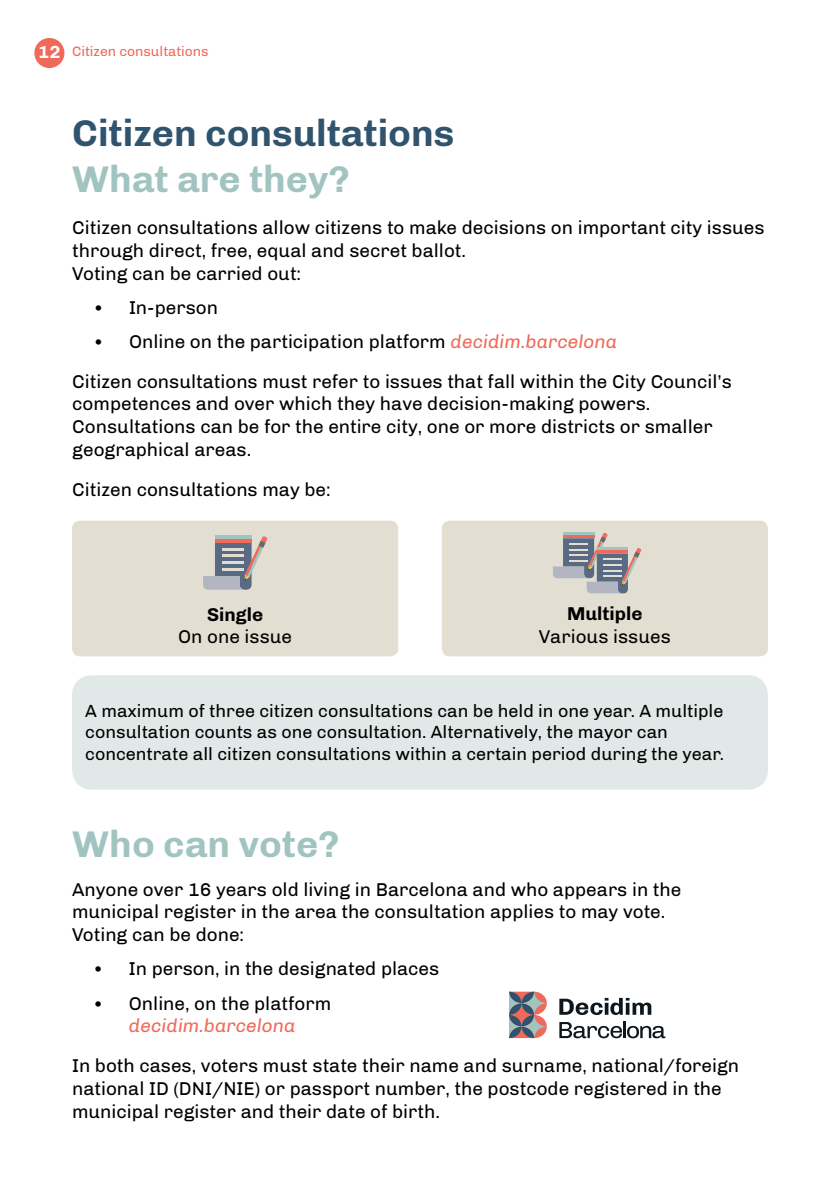
<style>
.page{position:relative;width:840px;height:1191px;background:#fff}
.page>*{position:absolute;margin:0;border:0;box-sizing:border-box;transform-origin:0 0}
.t1{font:700 38px "Chivo";color:#a2c4c0}
.t2{font:700 38px "Chivo";color:#30536e}
.t3{font:19px/22.8px "Chivo";color:#000}
.t4{font:700 19px "Chivo";color:#000}
.t5{font:18px/21.6px "Chivo";color:#000}
.t6{font:14px "Chivo";color:#ef6a5a}
.s1{font-weight:700;font-size:18px;color:#fff}
.s2{font-size:18px}
.s3{font-style:italic;color:#ef6a5a}
</style>
<div class="page">
<div style="left:34px;top:38px;width:30px;height:30px;background:#ef6a5a;border-radius:50%"></div>
<div style="left:72px;top:520px;width:326px;height:136px;background:#e3ded2;border-radius:8px"></div>
<div style="left:441px;top:520px;width:326px;height:136px;background:#e3ded2;border-radius:8px"></div>
<div style="left:72px;top:675px;width:695px;height:114px;background:#e0e9e7;border-radius:20px"></div>
<hr style="left:215px;top:535px;width:36px;height:4px;background:#a2c4c0">
<svg style="left:203px;top:536px;width:64px;height:53px"></svg>
<svg style="left:553px;top:532px;width:88px;height:61px"></svg>
<svg style="left:559px;top:998px;width:92px;height:17px"></svg>
<svg style="left:559px;top:1021px;width:106px;height:17px"></svg>
<svg style="left:509px;top:991px;width:37px;height:47px;background:#9a8184"></svg>
<p class="t6" style="left:38px;top:43px;width:172px"><span class="s1">12</span> Citizen consultations</p>
<h1 class="t2" style="left:72px;top:111px;width:383px">Citizen consultations</h1>
<h1 class="t1" style="left:72px;top:156px;width:279px">What are they?</h1>
<p class="t3" style="left:72px;top:216px;width:693px">Citizen consultations allow citizens to make decisions on important city issues through direct, free, equal and secret ballot.<br>Voting can be carried out:</p>
<p class="t3" style="left:93px;top:296px;width:126px"><span class="s2">•</span> In-person</p>
<p class="t3" style="left:72px;top:321px;width:660px;line-height:39.8px;text-indent:21px"><span class="s2">•</span> Online on the participation platform <span class="s3">decidim.barcelona<br></span>Citizen consultations must refer to issues that fall within the City Council’s</p>
<p class="t3" style="left:72px;top:392px;width:641px">competences and over which they have decision-making powers.<br>Consultations can be for the entire city, one or more districts or smaller geographical areas.</p>
<p class="t3" style="left:72px;top:478px;width:260px">Citizen consultations may be:</p>
<p class="t4" style="left:207px;top:603px;width:57px">Single</p>
<p class="t3" style="left:178px;top:625px;width:115px">On one issue</p>
<p class="t4" style="left:567px;top:602px;width:77px">Multiple</p>
<p class="t3" style="left:538px;top:625px;width:133px">Various issues</p>
<p class="t5" style="left:85px;top:700px;width:640px">A maximum of three citizen consultations can be held in one year. A multiple consultation counts as one consultation. Alternatively, the mayor can concentrate all citizen consultations within a certain period during the year.</p>
<h1 class="t1" style="left:72px;top:821px;width:269px">Who can vote?</h1>
<p class="t3" style="left:72px;top:877px;width:610px">Anyone over 16 years old living in Barcelona and who appears in the municipal register in the area the consultation applies to may vote.<br>Voting can be done:</p>
<p class="t3" style="left:93px;top:957px;width:348px"><span class="s2">•</span> In person, in the designated places</p>
<p class="t3" style="left:93px;top:991px;width:240px;text-align:center"><span class="s2">•</span> Online, on the platform <span class="s3">decidim.barcelona</span></p>
<p class="t3" style="left:72px;top:1054px;width:668px">In both cases, voters must state their name and surname, national/foreign national ID (DNI/NIE) or passport number, the postcode registered in the municipal register and their date of birth.</p>
</div>
